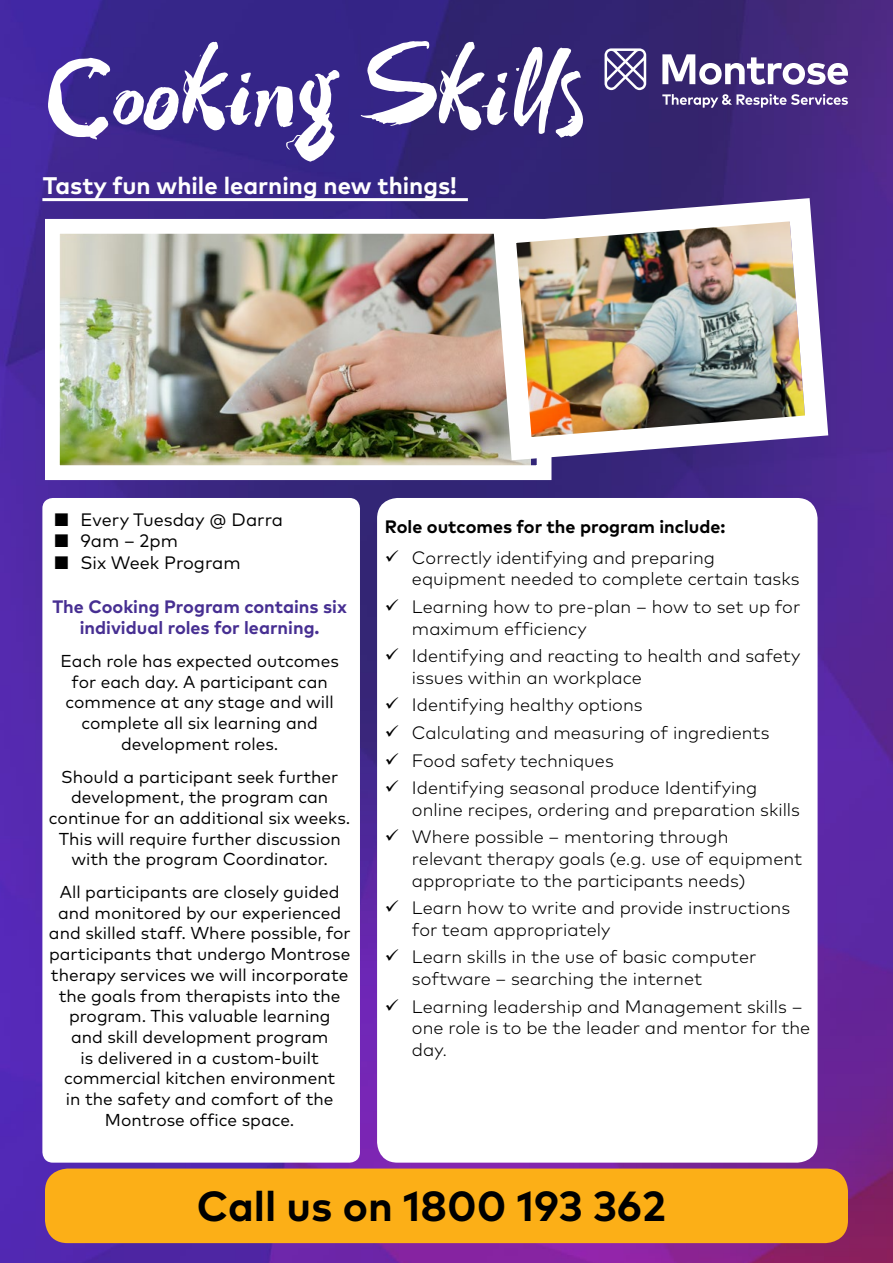
<style>
.page{position:relative;width:893px;height:1263px;background:#fff}
.page>*{position:absolute;margin:0;border:0;box-sizing:border-box;transform-origin:0 0}
.t1{font:133.5px "MYWAY";color:#fff}
.t2{font:700 42px "Mark OT";color:#000}
.t3{font:700 24px "Mark OT";color:#fff}
.t4{font:300 18px/21.6px "Mark OT";color:#000}
.t5{font:700 18px/21.6px "Mark OT";color:#472f92;text-align:center}
.t6{font:18px "Mark OT";color:#000}
.t7{font:700 18px "Mark OT";color:#000}
.t8{font:17.25px/20.7px "Mark OT";color:#000;text-align:center}
.s1{font-weight:300}
</style>
<div class="page">
<img style="left:0;top:0;width:893px;height:1263px">
<svg style="left:662px;top:94px;width:186px;height:14px;background:#76669f"></svg>
<svg style="left:662px;top:54px;width:186px;height:31px"></svg>
<svg style="left:604px;top:48px;width:42px;height:42px"></svg>
<img style="left:61px;top:235px;width:420px;height:229px">
<div style="left:45px;top:219px;width:506px;height:261px;border:15px solid #fff"></div>
<hr style="left:42px;top:198px;width:426px;height:3px;background:#fff">
<div style="left:45px;top:1168px;width:803px;height:75px;background:#fcaf17;border-radius:23px"></div>
<div style="left:42px;top:498px;width:318px;height:665px;background:#fff;border-radius:10px"></div>
<img style="left:481px;top:186px;width:359px;height:286px">
<div style="left:377px;top:498px;width:441px;height:665px;background:#fff;border-radius:20px"></div>
<h1 class="t1" style="left:45px;top:6px;width:541px">Cooking Skills</h1>
<h3 class="t3" style="left:43px;top:170px;width:415px">Tasty fun while learning new things!</h3>
<p class="t6" style="left:53px;top:508px;width:231px"><span class="s1">■</span> Every Tuesday @ Darra</p>
<p class="t6" style="left:53px;top:530px;width:126px"><span class="s1">■</span> 9am – 2pm</p>
<p class="t6" style="left:53px;top:551px;width:189px"><span class="s1">■</span> Six Week Program</p>
<p class="t5" style="left:52px;top:595px;width:296px">The Cooking Program contains six individual roles for learning.</p>
<p class="t8" style="left:60px;top:650px;width:280px">Each role has expected outcomes for each day. A participant can commence at any stage and will complete all six learning and development roles.</p>
<p class="t8" style="left:49px;top:766px;width:303px">Should a participant seek further development, the program can continue for an additional six weeks.<br>This will require further discussion with the program Coordinator.</p>
<p class="t8" style="left:49px;top:881px;width:303px">All participants are closely guided and monitored by our experienced and skilled staff. Where possible, for participants that undergo Montrose therapy services we will incorporate the goals from therapists into the program. This valuable learning<br>and skill development program<br>is delivered in a custom-built commercial kitchen environment<br>in the safety and comfort of the Montrose office space.</p>
<p class="t7" style="left:385px;top:515px;width:342px">Role outcomes for the program include:</p>
<p class="t4" style="left:412px;top:547px;width:389px">Correctly identifying and preparing equipment needed to complete certain tasks</p>
<p class="t4" style="left:412px;top:596px;width:390px">Learning how to pre-plan – how to set up for maximum efficiency</p>
<p class="t4" style="left:412px;top:645px;width:390px">Identifying and reacting to health and safety issues within an workplace</p>
<p class="t4" style="left:412px;top:691px;width:359px;line-height:27.6px">Identifying healthy options<br>Calculating and measuring of ingredients Food safety techniques<br>Identifying seasonal produce Identifying</p>
<p class="t4" style="left:412px;top:795px;width:390px;line-height:27.6px">online recipes, ordering and preparation skills<br>Where possible – mentoring through</p>
<p class="t4" style="left:412px;top:848px;width:392px">relevant therapy goals (e.g. use of equipment appropriate to the participants needs)</p>
<p class="t4" style="left:412px;top:897px;width:380px">Learn how to write and provide instructions for team appropriately</p>
<p class="t4" style="left:412px;top:946px;width:346px">Learn skills in the use of basic computer software – searching the internet</p>
<p class="t4" style="left:412px;top:995px;width:400px">Learning leadership and Management skills – one role is to be the leader and mentor for the day.</p>
<h2 class="t2" style="left:197px;top:1179px;width:470px">Call us on 1800 193 362</h2>
</div>
